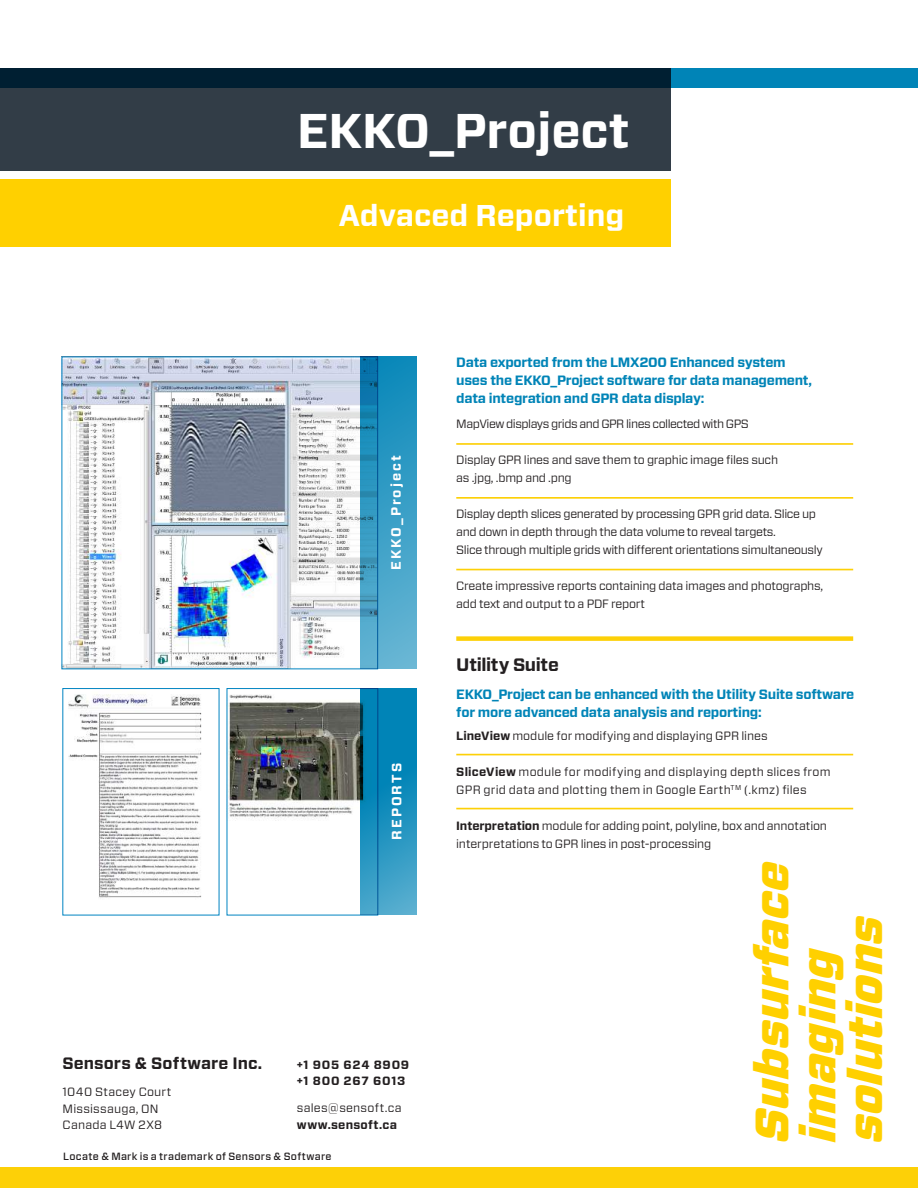
<style>
.page{position:relative;width:918px;height:1188px;background:#fff}
.page>*{position:absolute;margin:0;border:0;box-sizing:border-box;transform-origin:0 0}
.t1{font:700 48.6px "Forza";color:#fff}
.t2{font:italic 900 46.8px/46.8px "Vitesse Sans";letter-spacing:-.01em;color:#ffd000}
.t3{font:700 30px "Forza";color:#fff}
.t4{font:700 18px "Forza";letter-spacing:-.02em;color:#231f20}
.t5{font:700 16.5px "Vitesse Sans";letter-spacing:.005em;color:#231f20}
.t6{font:700 13.5px/18px "Forza";letter-spacing:-.02em;color:#0084b7}
.t7{font:700 13.5px "Forza";letter-spacing:.15em;color:#fff}
.t8{font:12px/18px "Forza";letter-spacing:-.02em;color:#231f20}
.t9{font:12px/18px "Forza";letter-spacing:.015em;color:#231f20}
.t10{font:12px/16.5px "Vitesse Sans";letter-spacing:.015em;color:#231f20}
.t11{font:12px "Forza";letter-spacing:-.04em;color:#231f20}
.t12{font:700 12px/16.5px "Vitesse Sans";letter-spacing:.065em;color:#231f20}
.t13{font:700 12px "Vitesse Sans";letter-spacing:.025em;color:#231f20}
.t14{font:500 10.5px "Vitesse Sans";letter-spacing:.03em;color:#231f20}
.s1{font-weight:700}
</style>
<div class="page">
<div style="left:0;top:68px;width:670px;height:102px;background:#323d47"></div>
<div style="left:0;top:1167px;width:918px;height:21px;background:#fdd007"></div>
<hr style="left:456px;top:443px;width:397px;height:2px;background:#fdd007">
<hr style="left:456px;top:497px;width:397px;height:2px;background:#fdd007">
<hr style="left:456px;top:754px;width:397px;height:1px;background:#fdd007">
<hr style="left:456px;top:808px;width:397px;height:1px;background:#fdd007">
<hr style="left:456px;top:569px;width:397px;height:1px;background:#fdd007">
<svg style="left:0;top:68px;width:918px;height:20px;background:#003a55"></svg>
<img style="left:64px;top:359px;width:297px;height:308px">
<img style="left:68px;top:694px;width:134px;height:204px">
<img style="left:229px;top:690px;width:132px;height:223px">
<div style="left:456px;top:636px;width:397px;height:5px;background:#fdd007"></div>
<div style="left:0;top:180px;width:671px;height:67px;background:#ffd000"></div>
<svg style="left:361px;top:357px;width:56px;height:312px;background:#3396c0"></svg>
<svg style="left:361px;top:688px;width:56px;height:227px;background:#188cba"></svg>
<h1 class="t1" style="left:297px;top:98px;width:334px">EKKO_Project</h1>
<h3 class="t3" style="left:339px;top:196px;width:287px">Advaced Reporting</h3>
<p class="t7" style="left:387px;top:570px;width:116px;rotate:-90deg">EKKO_Project</p>
<p class="t7" style="left:388px;top:840px;width:78px;rotate:-90deg">REPORTS</p>
<h3 class="t5" style="left:63px;top:1053px;width:201px">Sensors &amp; Software Inc.</h3>
<p class="t10" style="left:63px;top:1084px;width:110px">1040 Stacey Court<br>Mississauga, ON<br>Canada L4W 2X8</p>
<p class="t12" style="left:297px;top:1057px;width:114px">+1 905 624 8909 +1 800 267 6013</p>
<p class="t10" style="left:297px;top:1100px;width:106px">sales@sensoft.ca</p>
<p class="t13" style="left:297px;top:1117px;width:102px">www.sensoft.ca</p>
<p class="t14" style="left:63px;top:1149px;width:270px">Locate &amp; Mark is a trademark of Sensors &amp; Software</p>
<p class="t6" style="left:456px;top:354px;width:357px">Data exported from the LMX200 Enhanced system uses the EKKO_Project software for data management, data integration and GPR data display:</p>
<p class="t11" style="left:456px;top:416px;width:294px">MapView displays grids and GPR lines collected with GPS</p>
<p class="t8" style="left:456px;top:451px;width:323px">Display GPR lines and save them to graphic image files such as .jpg, .bmp and .png</p>
<p class="t8" style="left:456px;top:505px;width:368px">Display depth slices generated by processing GPR grid data. Slice up and down in depth through the data volume to reveal targets.<br>Slice through multiple grids with different orientations simultaneously</p>
<p class="t8" style="left:456px;top:577px;width:369px">Create impressive reports containing data images and photographs, add text and output to a PDF report</p>
<h3 class="t4" style="left:456px;top:653px;width:104px">Utility Suite</h3>
<p class="t6" style="left:456px;top:685px;width:400px">EKKO_Project can be enhanced with the Utility Suite software for more advanced data analysis and reporting:</p>
<p class="t8" style="left:456px;top:727px;width:313px"><span class="s1">LineView</span> module for modifying and displaying GPR lines</p>
<p class="t9" style="left:456px;top:763px;width:376px"><span class="s1">SliceView</span> module for modifying and displaying depth slices from<br>GPR grid data and plotting them in Google Earth<sup>TM</sup> (.kmz) files</p>
<p class="t8" style="left:456px;top:817px;width:372px"><span class="s1">Interpretation</span> module for adding point, polyline, box and annotation interpretations to GPR lines in post-processing</p>
<h2 class="t2" style="left:750px;top:1142px;width:283px;rotate:-90deg">Subsurface imaging solutions</h2>
</div>
